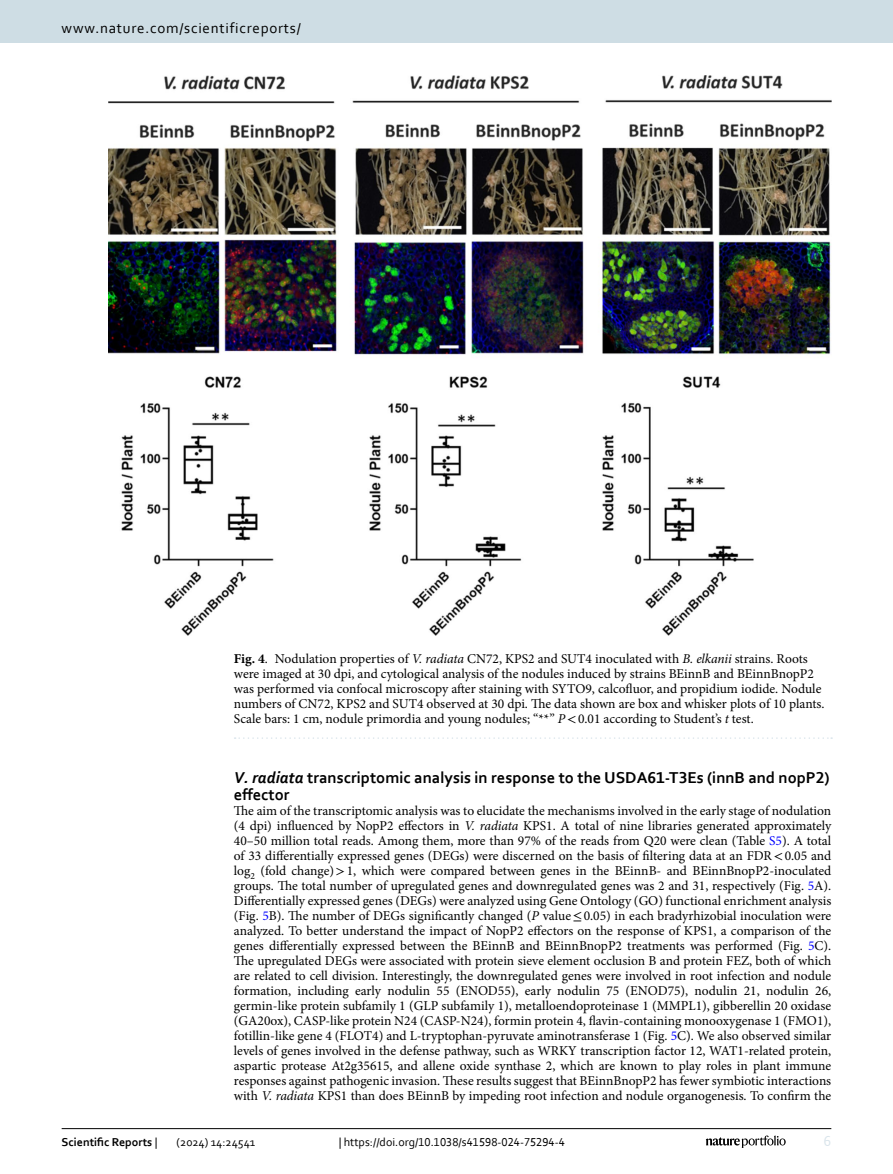
<style>
.page{position:relative;width:893px;height:1174px;background:#fff}
.page>*{position:absolute;margin:0;border:0;box-sizing:border-box;transform-origin:0 0}
.Head_1{font:700 16.5px/16.5px "Corbel";color:#000}
.t1{font:15px "Corbel";letter-spacing:.05em;color:#000}
.t2{font:15px "Corbel";color:#d9e4eb}
.Body_Text{font:13.5px/15px "Minion Pro";color:#000;text-align:justify}
.Figure_Caption{font:13.5px/15px "Minion Pro";color:#000}
.t3{font:12px "Corbel";color:#000}
.t4{font:700 12px "Corbel";color:#000}
.s1{font-weight:700}
.s2{font-style:italic}
.s3{font-family:"STIX"}
.s4{color:#00f}
.s5{font-weight:400}
</style>
<div class="page">
<img style="left:108px;top:76px;width:723px;height:559px">
<svg style="left:235px;top:737px;width:597px;height:2px"></svg>
<hr style="left:62px;top:1128px;width:769px;height:1px;background:#000">
<svg style="left:706px;top:1135px;width:80px;height:12px"></svg>
<div style="left:0;top:0;width:893px;height:43px;background:#cedde4"></div>
<p class="t1" style="left:62px;top:18px;width:241px">www.nature.com/scientificreports/</p>
<p class="Figure_Caption" style="left:234px;top:651px;width:592px"><span class="s1">Fig. 4</span>. Nodulation properties of <span class="s2">V. radiata</span> CN72, KPS2 and SUT4 inoculated with <span class="s2">B. elkanii</span> strains. Roots were imaged at 30 dpi, and cytological analysis of the nodules induced by strains BEinnB and BEinnBnopP2 was performed via confocal microscopy after staining with SYTO9, calcofluor, and propidium iodide. Nodule numbers of CN72, KPS2 and SUT4 observed at 30 dpi. The data shown are box and whisker plots of 10 plants.<br>Scale bars: 1 cm, nodule primordia and young nodules; “**” <span class="s2">P</span><span class="s3">&lt;</span>0.01 according to Student’s <span class="s2">t</span> test.</p>
<p class="Head_1" style="left:234px;top:769px;width:597px"><span class="s2">V. radiata</span> transcriptomic analysis in response to the USDA61-T3Es (innB and nopP2) effector</p>
<p class="Body_Text" style="left:234px;top:803px;width:599px">The aim of the transcriptomic analysis was to elucidate the mechanisms involved in the early stage of nodulation (4 dpi) influenced by NopP2 effectors in <span class="s2">V. radiata</span> KPS1. A total of nine libraries generated approximately 40–50 million total reads. Among them, more than 97% of the reads from Q20 were clean (Table <span class="s4">S5</span>). A total of 33 differentially expressed genes (DEGs) were discerned on the basis of filtering data at an FDR<span class="s3">&lt;</span>0.05 and log<sub>2</sub> (fold change)<span class="s3">&gt;</span>1, which were compared between genes in the BEinnB- and BEinnBnopP2-inoculated groups. The total number of upregulated genes and downregulated genes was 2 and 31, respectively (Fig. <span class="s4">5</span>A).<br>Differentially expressed genes (DEGs) were analyzed using Gene Ontology (GO) functional enrichment analysis (Fig. <span class="s4">5</span>B). The number of DEGs significantly changed (<span class="s2">P</span> value<span class="s3">≤</span>0.05) in each bradyrhizobial inoculation were analyzed. To better understand the impact of NopP2 effectors on the response of KPS1, a comparison of the genes differentially expressed between the BEinnB and BEinnBnopP2 treatments was performed (Fig. <span class="s4">5</span>C).<br>The upregulated DEGs were associated with protein sieve element occlusion B and protein FEZ, both of which are related to cell division. Interestingly, the downregulated genes were involved in root infection and nodule formation, including early nodulin 55 (ENOD55), early nodulin 75 (ENOD75), nodulin 21, nodulin 26, germin-like protein subfamily 1 (GLP subfamily 1), metalloendoproteinase 1 (MMPL1), gibberellin 20 oxidase (GA20ox), CASP-like protein N24 (CASP-N24), formin protein 4, flavin-containing monooxygenase 1 (FMO1), fotillin-like gene 4 (FLOT4) and L-tryptophan-pyruvate aminotransferase 1 (Fig. <span class="s4">5</span>C). We also observed similar levels of genes involved in the defense pathway, such as WRKY transcription factor 12, WAT1-related protein, aspartic protease At2g35615, and allene oxide synthase 2, which are known to play roles in plant immune responses against pathogenic invasion. These results suggest that BEinnBnopP2 has fewer symbiotic interactions with <span class="s2">V. radiata</span> KPS1 than does BEinnB by impeding root infection and nodule organogenesis. To confirm the</p>
<p class="t4" style="left:62px;top:1134px;width:97px">Scientific Reports <span class="s5">|</span></p>
<p class="t3" style="left:177px;top:1134px;width:80px">(2024) 14:24541</p>
<p class="t3" style="left:339px;top:1134px;width:228px">| https://doi.org/10.1038/s41598-024-75294-4</p>
<p class="t2" style="left:824px;top:1132px;width:9px">6</p>
</div>
